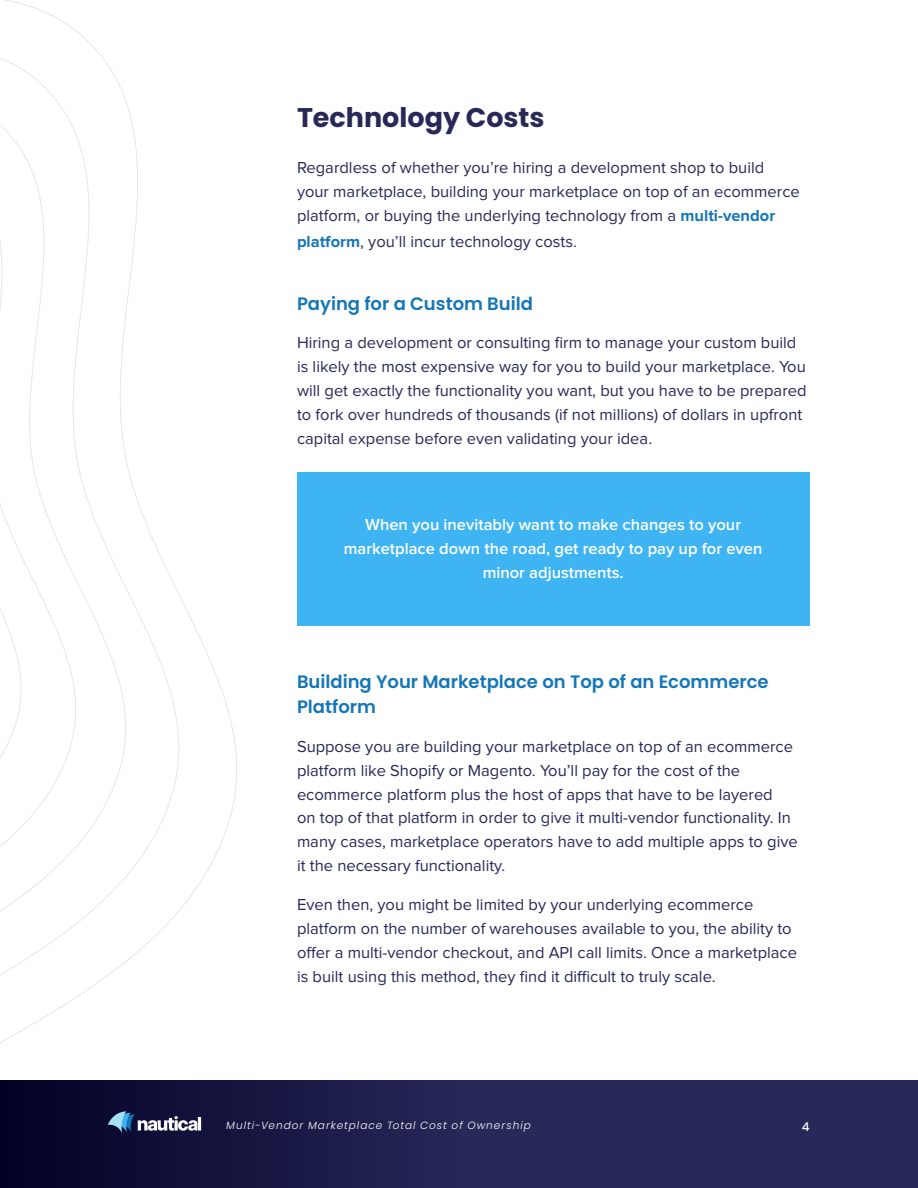
<style>
.page{position:relative;width:918px;height:1188px;background:#fff}
.page>*{position:absolute;margin:0;border:0;box-sizing:border-box;transform-origin:0 0}
.t1{font:700 27px "Poppins";color:#282859}
.t2{font:600 18px/25.5px "Poppins";color:#1576b7}
.t3{font:16.5px/23.9px "Proxima Nova";color:#282859}
.t4{font:600 16.5px/23.9px "Proxima Nova";color:#fff;text-align:center}
.t5{font:500 12px "Poppins";color:#fff}
.t6{font:italic 300 10.5px "Poppins";letter-spacing:.095em;color:#fff}
.s1{font-weight:700;color:#1576b7}
</style>
<div class="page">
<div style="left:0;top:1080px;width:918px;height:108px;background:linear-gradient(to right,#0b0a31,#313266)"></div>
<svg style="left:108px;top:1111px;width:93px;height:23px"></svg>
<div style="left:297px;top:472px;width:512px;height:154px;background:#3fb4f3"></div>
<svg style="left:0;top:0;width:237px;height:1043px"></svg>
<h1 class="t1" style="left:297px;top:102px;width:249px">Technology Costs</h1>
<p class="t3" style="left:297px;top:157px;width:504px">Regardless of whether you’re hiring a development shop to build your marketplace, building your marketplace on top of an ecommerce platform, or buying the underlying technology from a <span class="s1">multi-vendor</span></p>
<p class="t3" style="left:297px;top:230px;width:281px"><span class="s1">platform</span>, you’ll incur technology costs.</p>
<h2 class="t2" style="left:297px;top:291px;width:237px">Paying for a Custom Build</h2>
<p class="t3" style="left:297px;top:332px;width:511px">Hiring a development or consulting firm to manage your custom build is likely the most expensive way for you to build your marketplace. You will get exactly the functionality you want, but you have to be prepared to fork over hundreds of thousands (if not millions) of dollars in upfront capital expense before even validating your idea.</p>
<p class="t4" style="left:344px;top:513px;width:420px">When you inevitably want to make changes to your marketplace down the road, get ready to pay up for even minor adjustments.</p>
<h2 class="t2" style="left:297px;top:669px;width:473px">Building Your Marketplace on Top of an Ecommerce<br>Platform</h2>
<p class="t3" style="left:297px;top:735px;width:502px">Suppose you are building your marketplace on top of an ecommerce platform like Shopify or Magento. You’ll pay for the cost of the ecommerce platform plus the host of apps that have to be layered<br>on top of that platform in order to give it multi-vendor functionality. In many cases, marketplace operators have to add multiple apps to give it the necessary functionality.</p>
<p class="t3" style="left:297px;top:893px;width:502px">Even then, you might be limited by your underlying ecommerce platform on the number of warehouses available to you, the ability to offer a multi-vendor checkout, and API call limits. Once a marketplace is built using this method, they find it difficult to truly scale.</p>
<p class="t6" style="left:226px;top:1119px;width:306px">Multi-Vendor Marketplace Total Cost of Ownership</p>
<p class="t5" style="left:802px;top:1120px;width:9px">4</p>
</div>
